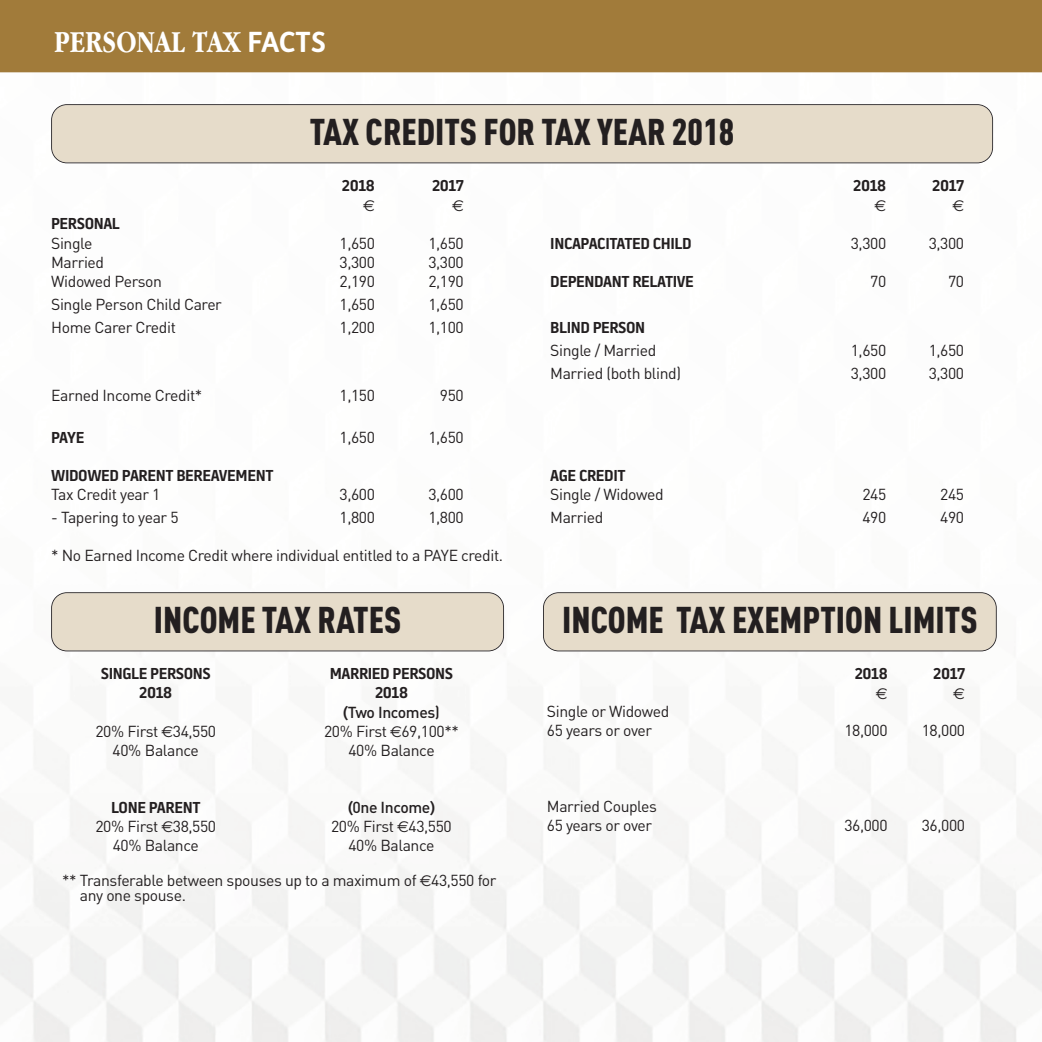
<style>
.page{position:relative;width:1042px;height:1042px;background:#fff}
.page>*{position:absolute;margin:0;border:0;box-sizing:border-box;transform-origin:0 0}
.t1{font:900 36.75px "DIN Cond";color:#231f20}
.t2{font:700 condensed 31.5px "Garamond";color:#fff}
.t3{font:15.75px/18.9px "DIN";letter-spacing:-.025em;color:#231f20}
.t4{font:600 15.75px "Battersea";letter-spacing:-.025em;color:#231f20}
.t5{font:500 15.75px "DIN";letter-spacing:-.025em;color:#231f20}
.t6{font:15.75px "Euro Sans";color:#231f20}
.s1{font-family:"FS Me";font-stretch:normal;font-size:28px}
.s2{font-family:"Battersea";font-weight:600}
.s3{font-family:"Euro Sans"}
</style>
<div class="page">
<div style="left:0;top:0;width:1042px;height:72px;background:#a17b3a"></div>
<img style="left:0;top:72px;width:1042px;height:970px">
<div style="left:52px;top:105px;width:940px;height:57px;background:#e6dcca;border-radius:15px"></div>
<div style="left:51px;top:104px;width:942px;height:59px;border:2px solid #231f20;border-radius:16px"></div>
<div style="left:52px;top:593px;width:451px;height:57px;background:#e6dcca;border-radius:15px"></div>
<div style="left:51px;top:592px;width:453px;height:59px;border:2px solid #231f20;border-radius:16px"></div>
<div style="left:544px;top:593px;width:452px;height:57px;background:#e6dcca;border-radius:15px"></div>
<div style="left:543px;top:592px;width:453px;height:59px;border:2px solid #231f20;border-radius:16px"></div>
<h2 class="t2" style="left:54px;top:23px;width:273px">PERSONAL TAX <span class="s1">FACTS</span></h2>
<h1 class="t1" style="left:310px;top:110px;width:426px">TAX CREDITS FOR TAX YEAR 2018</h1>
<p class="t4" style="left:342px;top:180px;width:35px">2018</p>
<p class="t4" style="left:432px;top:180px;width:33px">2017</p>
<p class="t4" style="left:853px;top:180px;width:35px">2018</p>
<p class="t4" style="left:932px;top:180px;width:33px">2017</p>
<p class="t6" style="left:363px;top:196px;width:13px">€</p>
<p class="t6" style="left:452px;top:196px;width:13px">€</p>
<p class="t6" style="left:874px;top:196px;width:13px">€</p>
<p class="t6" style="left:952px;top:196px;width:13px">€</p>
<p class="t4" style="left:51px;top:218px;width:70px">PERSONAL</p>
<p class="t3" style="left:51px;top:233px;width:43px">Single</p>
<p class="t3" style="left:339px;top:233px;width:37px">1,650</p>
<p class="t3" style="left:428px;top:233px;width:37px">1,650</p>
<p class="t4" style="left:550px;top:238px;width:143px">INCAPACITATED CHILD</p>
<p class="t3" style="left:851px;top:233px;width:37px">3,300</p>
<p class="t3" style="left:928px;top:233px;width:37px">3,300</p>
<p class="t3" style="left:51px;top:253px;width:54px">Married</p>
<p class="t3" style="left:339px;top:253px;width:37px">3,300</p>
<p class="t3" style="left:428px;top:253px;width:37px">3,300</p>
<p class="t3" style="left:51px;top:271px;width:112px">Widowed Person</p>
<p class="t3" style="left:339px;top:271px;width:37px">2,190</p>
<p class="t3" style="left:428px;top:271px;width:37px">2,190</p>
<p class="t4" style="left:550px;top:276px;width:145px">DEPENDANT RELATIVE</p>
<p class="t3" style="left:870px;top:271px;width:18px">70</p>
<p class="t3" style="left:948px;top:271px;width:18px">70</p>
<p class="t3" style="left:51px;top:294px;width:172px">Single Person Child Carer</p>
<p class="t3" style="left:339px;top:294px;width:37px">1,650</p>
<p class="t3" style="left:428px;top:294px;width:37px">1,650</p>
<p class="t3" style="left:51px;top:317px;width:126px">Home Carer Credit</p>
<p class="t3" style="left:339px;top:317px;width:37px">1,200</p>
<p class="t3" style="left:428px;top:317px;width:37px">1,100</p>
<p class="t4" style="left:550px;top:322px;width:97px">BLIND PERSON</p>
<p class="t3" style="left:550px;top:340px;width:108px">Single / Married</p>
<p class="t3" style="left:851px;top:340px;width:37px">1,650</p>
<p class="t3" style="left:928px;top:340px;width:37px">1,650</p>
<p class="t3" style="left:550px;top:363px;width:132px">Married (both blind)</p>
<p class="t3" style="left:851px;top:363px;width:37px">3,300</p>
<p class="t3" style="left:928px;top:363px;width:37px">3,300</p>
<p class="t3" style="left:51px;top:385px;width:153px">Earned Income Credit*</p>
<p class="t3" style="left:339px;top:385px;width:37px">1,150</p>
<p class="t3" style="left:440px;top:385px;width:25px">950</p>
<p class="t4" style="left:51px;top:432px;width:35px">PAYE</p>
<p class="t3" style="left:339px;top:427px;width:37px">1,650</p>
<p class="t3" style="left:428px;top:427px;width:37px">1,650</p>
<p class="t4" style="left:51px;top:470px;width:224px">WIDOWED PARENT BEREAVEMENT</p>
<p class="t4" style="left:550px;top:470px;width:77px">AGE CREDIT</p>
<p class="t3" style="left:51px;top:485px;width:111px">Tax Credit year 1</p>
<p class="t3" style="left:339px;top:485px;width:37px">3,600</p>
<p class="t3" style="left:428px;top:485px;width:37px">3,600</p>
<p class="t3" style="left:550px;top:485px;width:115px">Single / Widowed</p>
<p class="t3" style="left:862px;top:485px;width:25px">245</p>
<p class="t3" style="left:940px;top:485px;width:25px">245</p>
<p class="t3" style="left:51px;top:507px;width:129px">- Tapering to year 5</p>
<p class="t3" style="left:339px;top:507px;width:37px">1,800</p>
<p class="t3" style="left:428px;top:507px;width:37px">1,800</p>
<p class="t3" style="left:550px;top:507px;width:54px">Married</p>
<p class="t3" style="left:862px;top:507px;width:25px">490</p>
<p class="t3" style="left:940px;top:507px;width:25px">490</p>
<p class="t3" style="left:51px;top:545px;width:453px">* No Earned Income Credit where individual entitled to a PAYE credit.</p>
<h1 class="t1" style="left:154px;top:598px;width:249px">INCOME TAX RATES</h1>
<h1 class="t1" style="left:562px;top:598px;width:417px">INCOME TAX EXEMPTION LIMITS</h1>
<p class="t4" style="left:101px;top:668px;width:111px">SINGLE PERSONS</p>
<p class="t4" style="left:330px;top:668px;width:125px">MARRIED PERSONS</p>
<p class="t4" style="left:139px;top:687px;width:35px">2018</p>
<p class="t4" style="left:375px;top:687px;width:35px">2018</p>
<p class="t5" style="left:343px;top:703px;width:98px"><span class="s2">(</span>Two Incomes)</p>
<p class="t3" style="left:95px;top:721px;width:122px">20% First <span class="s3">€</span>34,550</p>
<p class="t3" style="left:324px;top:721px;width:136px">20% First <span class="s3">€</span>69,100**</p>
<p class="t3" style="left:113px;top:740px;width:88px">40% Balance</p>
<p class="t3" style="left:348px;top:740px;width:88px">40% Balance</p>
<p class="t4" style="left:111px;top:801px;width:91px">LONE PARENT</p>
<p class="t5" style="left:348px;top:798px;width:88px"><span class="s2">(</span>0ne Income<span class="s2">)</span></p>
<p class="t3" style="left:95px;top:816px;width:122px">20% First <span class="s3">€</span>38,550</p>
<p class="t3" style="left:331px;top:816px;width:122px">20% First <span class="s3">€</span>43,550</p>
<p class="t3" style="left:113px;top:835px;width:87px">40% Balance</p>
<p class="t3" style="left:62px;top:827px;width:436px;line-height:34.6px;text-indent:286px">40% Balance<br>** Transferable between spouses up to a maximum of <span class="s3">€</span>43,550 for</p>
<p class="t3" style="left:80px;top:885px;width:108px">any one spouse.</p>
<p class="t3" style="left:547px;top:702px;width:124px">Single or Widowed<br>65 years or over</p>
<p class="t3" style="left:547px;top:796px;width:111px">Married Couples<br>65 years or over</p>
<p class="t4" style="left:854px;top:668px;width:35px">2018</p>
<p class="t4" style="left:933px;top:668px;width:33px">2017</p>
<p class="t6" style="left:876px;top:684px;width:13px">€</p>
<p class="t6" style="left:953px;top:684px;width:13px">€</p>
<p class="t3" style="left:844px;top:721px;width:45px">18,000</p>
<p class="t3" style="left:922px;top:721px;width:45px">18,000</p>
<p class="t3" style="left:844px;top:815px;width:45px">36,000</p>
<p class="t3" style="left:922px;top:815px;width:45px">36,000</p>
</div>
